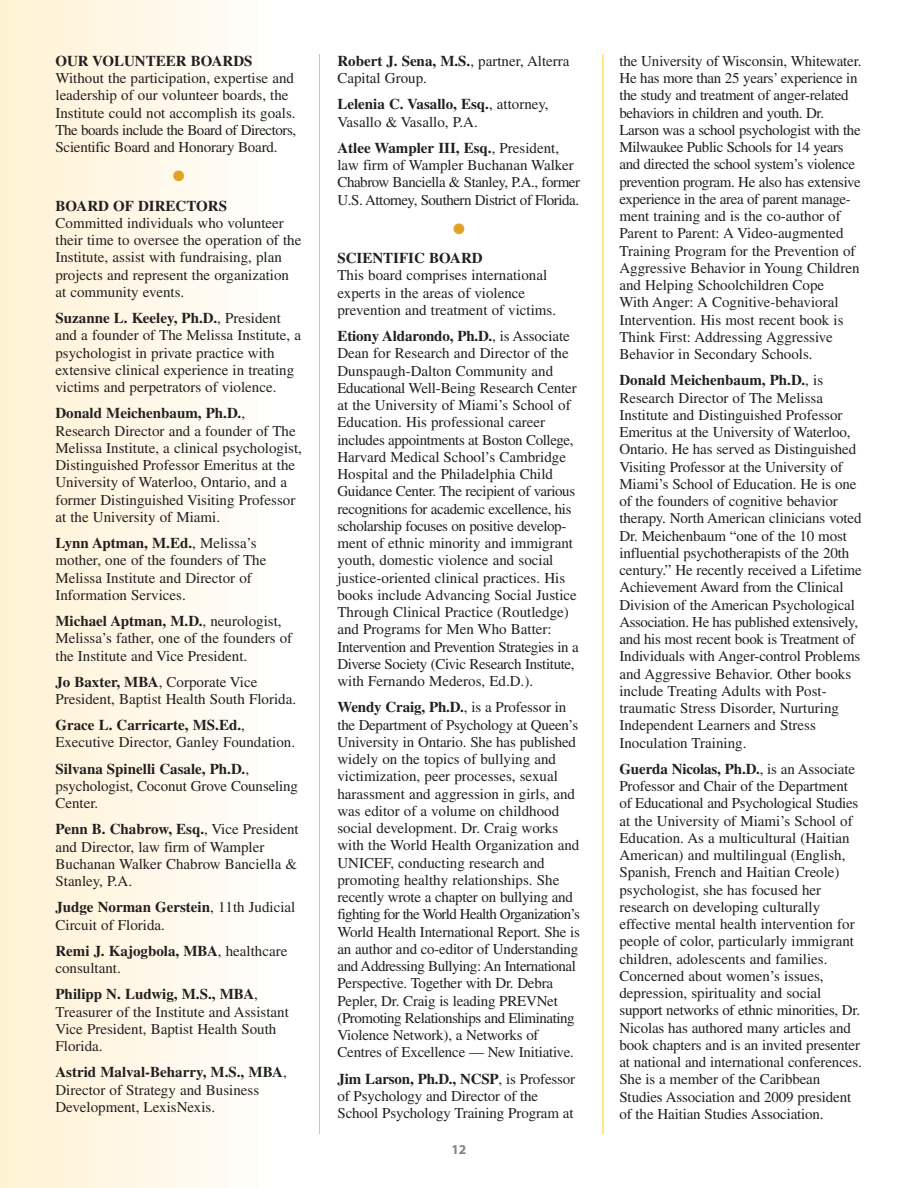
<style>
.page{position:relative;width:918px;height:1188px;background:#fff}
.page>*{position:absolute;margin:0;border:0;box-sizing:border-box;transform-origin:0 0}
.t1{font:15px/17.2px "Times";color:#231f20}
.t2{font:15px/17.2px "Times";letter-spacing:-.03em;color:#231f20}
.t3{font:700 15px "Times";color:#231f20}
.t4{font:15px "Zapf Dingbats ITC";color:#e2a225}
.t5{font:700 13.5px "Myriad Pro";color:#808285}
.s1{font-weight:700}
</style>
<div class="page">
<div style="left:0;top:0;width:269px;height:1188px;background:linear-gradient(to right,#fff2d3,#fffefb)"></div>
<hr style="left:319px;top:54px;width:1px;height:1080px;background:#ffcb04">
<hr style="left:603px;top:54px;width:1px;height:1080px;background:#ffcb04">
<p class="t3" style="left:56px;top:55px;width:199px">OUR VOLUNTEER BOARDS</p>
<p class="t1" style="left:56px;top:71px;width:242px">Without the participation, expertise and leadership of our volunteer boards, the Institute could not accomplish its goals.<br>The boards include the Board of Directors, Scientific Board and Honorary Board.</p>
<p class="t4" style="left:173px;top:171px;width:13px">●</p>
<p class="t3" style="left:56px;top:200px;width:173px">BOARD OF DIRECTORS</p>
<p class="t1" style="left:56px;top:216px;width:247px">Committed individuals who volunteer their time to oversee the operation of the Institute, assist with fundraising, plan projects and represent the organization at community events.</p>
<p class="t1" style="left:56px;top:311px;width:247px"><span class="s1">Suzanne L. Keeley, Ph.D.</span>, President and a founder of The Melissa Institute, a psychologist in private practice with extensive clinical experience in treating victims and perpetrators of violence.</p>
<p class="t1" style="left:56px;top:406px;width:248px"><span class="s1">Donald Meichenbaum, Ph.D.</span>, Research Director and a founder of The Melissa Institute, a clinical psychologist, Distinguished Professor Emeritus at the University of Waterloo, Ontario, and a former Distinguished Visiting Professor at the University of Miami.</p>
<p class="t1" style="left:56px;top:536px;width:212px"><span class="s1">Lynn Aptman, M.Ed.</span>, Melissa’s mother, one of the founders of The<br>Melissa Institute and Director of<br>Information Services.</p>
<p class="t1" style="left:56px;top:614px;width:238px"><span class="s1">Michael Aptman, M.D.</span>, neurologist,<br>Melissa’s father, one of the founders of the Institute and Vice President.</p>
<p class="t1" style="left:56px;top:675px;width:242px"><span class="s1">Jo Baxter, MBA</span>, Corporate Vice<br>President, Baptist Health South Florida.</p>
<p class="t1" style="left:56px;top:718px;width:241px"><span class="s1">Grace L. Carricarte, MS.Ed.</span>,<br>Executive Director, Ganley Foundation.</p>
<p class="t1" style="left:56px;top:761px;width:244px"><span class="s1">Silvana Spinelli Casale, Ph.D.</span>, psychologist, Coconut Grove Counseling<br>Center.</p>
<p class="t1" style="left:56px;top:822px;width:245px"><span class="s1">Penn B. Chabrow, Esq.</span>, Vice President and Director, law firm of Wampler<br>Buchanan Walker Chabrow Banciella &amp;<br>Stanley, P.A.</p>
<p class="t1" style="left:56px;top:900px;width:241px"><span class="s1">Judge Norman Gerstein</span>, 11th Judicial<br>Circuit of Florida.</p>
<p class="t1" style="left:56px;top:944px;width:233px"><span class="s1">Remi J. Kajogbola, MBA</span>, healthcare consultant.</p>
<p class="t1" style="left:56px;top:987px;width:235px"><span class="s1">Philipp N. Ludwig, M.S., MBA</span>,<br>Treasurer of the Institute and Assistant<br>Vice President, Baptist Health South<br>Florida.</p>
<p class="t1" style="left:56px;top:1065px;width:233px"><span class="s1">Astrid Malval-Beharry, M.S., MBA</span>,<br>Director of Strategy and Business<br>Development, LexisNexis.</p>
<p class="t1" style="left:337px;top:54px;width:234px"><span class="s1">Robert J. Sena, M.S.</span>, partner, Alterra<br>Capital Group.</p>
<p class="t1" style="left:337px;top:97px;width:213px"><span class="s1">Lelenia C. Vasallo, Esq.</span>, attorney,<br>Vasallo &amp; Vasallo, P.A.</p>
<p class="t2" style="left:337px;top:141px;width:244px"><span class="s1">Atlee Wampler III, Esq.</span>, President, law firm of Wampler Buchanan Walker Chabrow Banciella &amp; Stanley, P.A., former U.S. Attorney, Southern District of Florida.</p>
<p class="t4" style="left:453px;top:223px;width:13px">●</p>
<p class="t3" style="left:337px;top:253px;width:147px">SCIENTIFIC BOARD</p>
<p class="t1" style="left:337px;top:268px;width:220px">This board comprises international experts in the areas of violence prevention and treatment of victims.</p>
<p class="t1" style="left:337px;top:329px;width:243px"><span class="s1">Etiony Aldarondo, Ph.D.</span>, is Associate Dean for Research and Director of the Dunspaugh-Dalton Community and Educational Well-Being Research Center at the University of Miami’s School of Education. His professional career includes appointments at Boston College, Harvard Medical School’s Cambridge Hospital and the Philadelphia Child Guidance Center. The recipient of various recognitions for academic excellence, his scholarship focuses on positive develop&shy;ment of ethnic minority and immigrant youth, domestic violence and social justice-oriented clinical practices. His books include Advancing Social Justice Through Clinical Practice (Routledge) and Programs for Men Who Batter:<br>Intervention and Prevention Strategies in a Diverse Society (Civic Research Institute, with Fernando Mederos, Ed.D.).</p>
<p class="t1" style="left:337px;top:700px;width:244px"><span class="s1">Wendy Craig, Ph.D.</span>, is a Professor in the Department of Psychology at Queen’s University in Ontario. She has published widely on the topics of bullying and victimization, peer processes, sexual harassment and aggression in girls, and was editor of a volume on childhood social development. Dr. Craig works with the World Health Organization and UNICEF, conducting research and promoting healthy relationships. She recently wrote a chapter on bullying and fighting for the World Health Organization’s World Health International Report. She is an author and co-editor of Understanding and Addressing Bullying: An International Perspective. Together with Dr. Debra Pepler, Dr. Craig is leading PREVNet (Promoting Relationships and Eliminating Violence Network), a Networks of Centres of Excellence — New Initiative.</p>
<p class="t1" style="left:337px;top:1071px;width:239px"><span class="s1">Jim Larson, Ph.D., NCSP</span>, is Professor of Psychology and Director of the<br>School Psychology Training Program at</p>
<p class="t5" style="left:452px;top:1141px;width:16px">12</p>
<p class="t1" style="left:619px;top:54px;width:244px">the University of Wisconsin, Whitewater.<br>He has more than 25 years’ experience in the study and treatment of anger-related behaviors in children and youth. Dr.<br>Larson was a school psychologist with the Milwaukee Public Schools for 14 years and directed the school system’s violence prevention program. He also has extensive experience in the area of parent manage&shy;ment training and is the co-author of Parent to Parent: A Video-augmented Training Program for the Prevention of Aggressive Behavior in Young Children and Helping Schoolchildren Cope<br>With Anger: A Cognitive-behavioral Intervention. His most recent book is Think First: Addressing Aggressive Behavior in Secondary Schools.</p>
<p class="t1" style="left:619px;top:373px;width:244px"><span class="s1">Donald Meichenbaum, Ph.D.</span>, is Research Director of The Melissa Institute and Distinguished Professor Emeritus at the University of Waterloo, Ontario. He has served as Distinguished Visiting Professor at the University of Miami’s School of Education. He is one of the founders of cognitive behavior therapy. North American clinicians voted Dr. Meichenbaum “one of the 10 most influential psychotherapists of the 20th century.” He recently received a Lifetime Achievement Award from the Clinical Division of the American Psychological Association. He has published extensively, and his most recent book is Treatment of Individuals with Anger-control Problems and Aggressive Behavior. Other books include Treating Adults with Post&shy;traumatic Stress Disorder, Nurturing Independent Learners and Stress Inoculation Training.</p>
<p class="t1" style="left:619px;top:762px;width:244px"><span class="s1">Guerda Nicolas, Ph.D.</span>, is an Associate Professor and Chair of the Department of Educational and Psychological Studies at the University of Miami’s School of Education. As a multicultural (Haitian American) and multilingual (English, Spanish, French and Haitian Creole) psychologist, she has focused her research on developing culturally effective mental health intervention for people of color, particularly immigrant children, adolescents and families.<br>Concerned about women’s issues, depression, spirituality and social support networks of ethnic minorities, Dr.<br>Nicolas has authored many articles and book chapters and is an invited presenter at national and international conferences.<br>She is a member of the Caribbean Studies Association and 2009 president of the Haitian Studies Association.</p>
</div>
